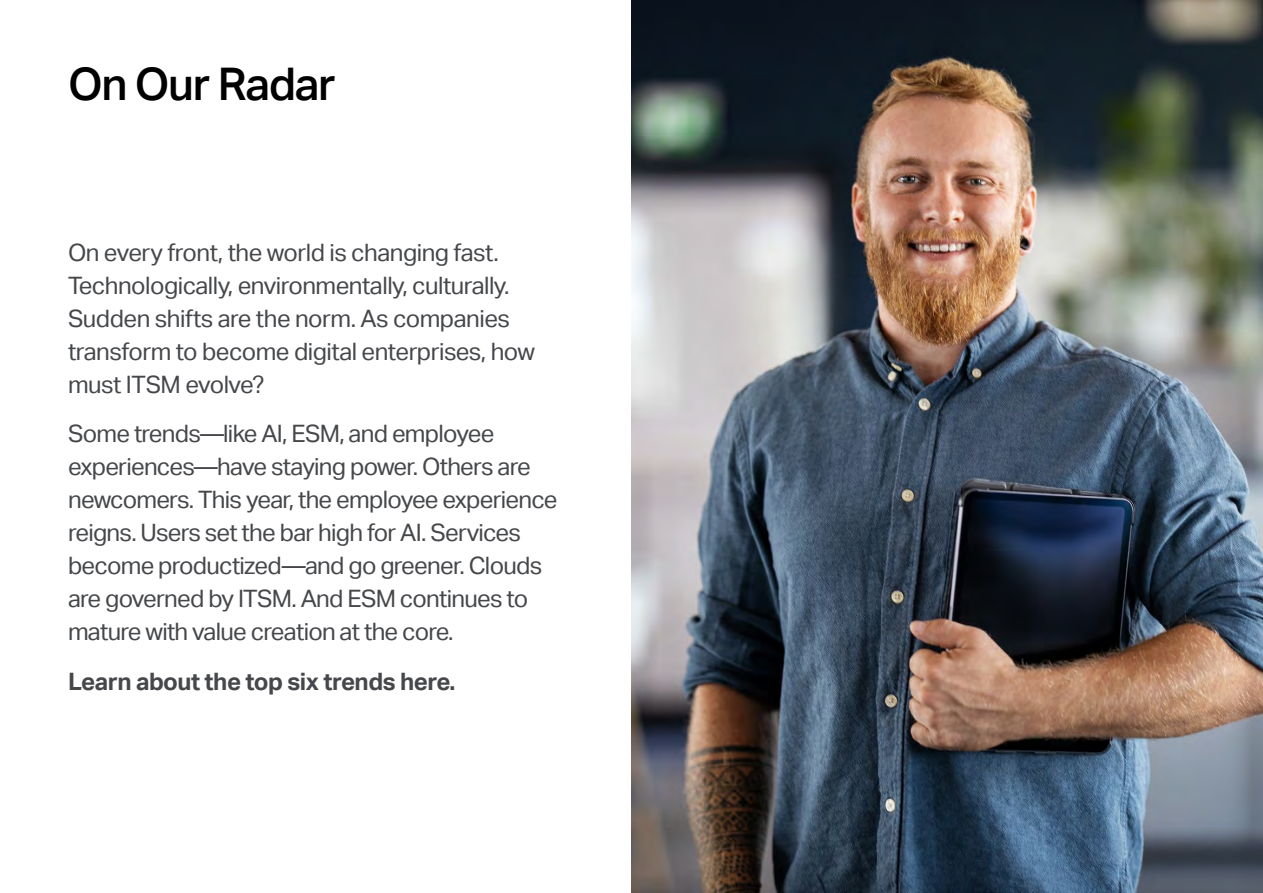
<style>
.page{position:relative;width:1263px;height:893px;background:#fff}
.page>*{position:absolute;margin:0;border:0;box-sizing:border-box;transform-origin:0 0}
.t1{font:500 45px "Aktiv Grotesk";letter-spacing:-.03em;color:#000}
.t2{font:24px/33px "Aktiv Grotesk";letter-spacing:-.03em;color:#45474a}
.t3{font:700 24px "Aktiv Grotesk";letter-spacing:-.02em;color:#45474a}
</style>
<div class="page">
<img style="left:631px;top:0;width:632px;height:893px">
<p class="t1" style="left:68px;top:58px;width:269px">On Our Radar</p>
<p class="t2" style="left:68px;top:236px;width:469px">On every front, the world is changing fast.<br>Technologically, environmentally, culturally.<br>Sudden shifts are the norm. As companies transform to become digital enterprises, how must ITSM evolve?</p>
<p class="t2" style="left:68px;top:418px;width:491px">Some trends—like AI, ESM, and employee experiences—have staying power. Others are newcomers. This year, the employee experience reigns. Users set the bar high for AI. Services become productized—and go greener. Clouds are governed by ITSM. And ESM continues to mature with value creation at the core.</p>
<p class="t3" style="left:68px;top:668px;width:389px">Learn about the top six trends here.</p>
</div>
